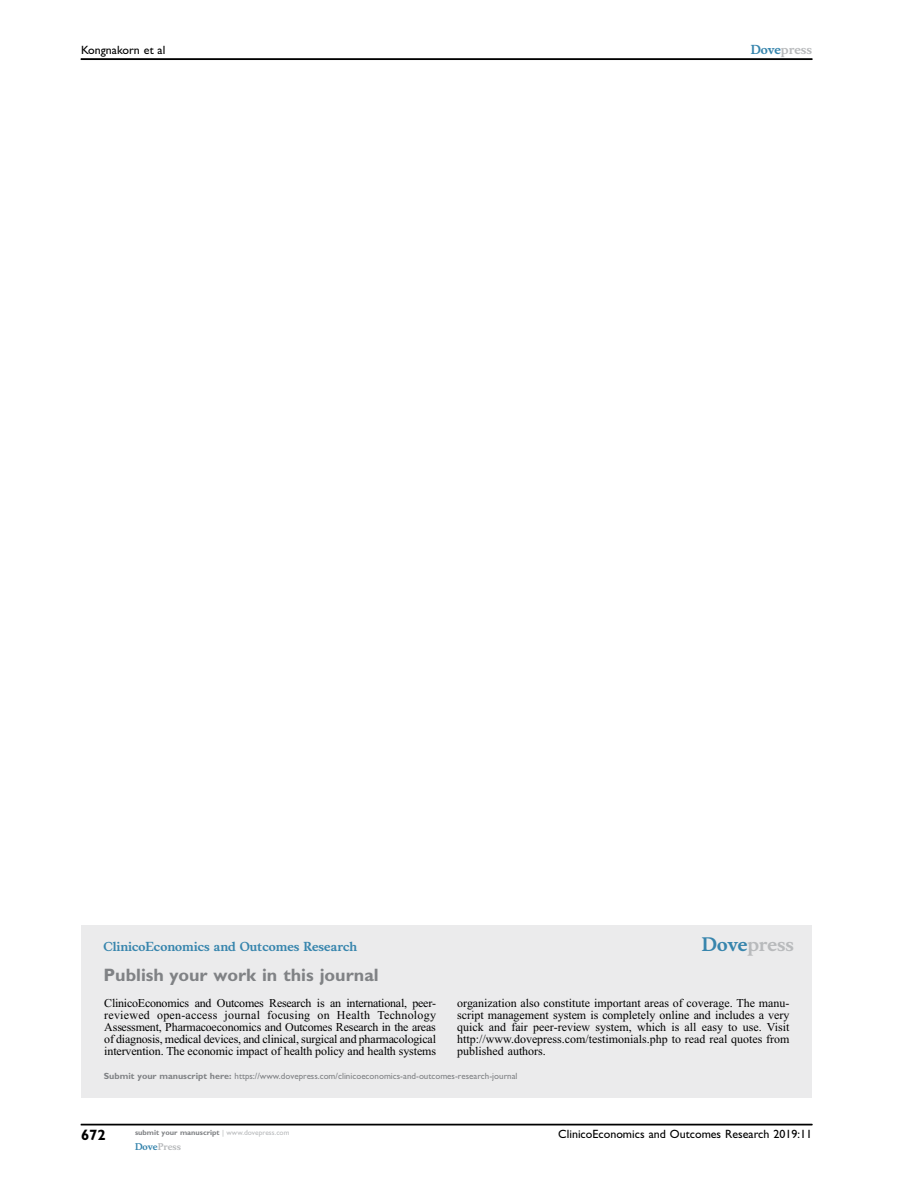
<style>
.page{position:relative;width:918px;height:1188px;background:#fff}
.page>*{position:absolute;margin:0;border:0;box-sizing:border-box;transform-origin:0 0}
.t1{font:18px "Adv T Tdd 0 b 0455.B";color:#808285}
.t2{font:18px "Adv OT14 f 6 c 37 d";color:#b8babc}
.t3{font:15px "Adv T Tdd 0 b 0455.B";color:#000}
.t4{font:12px/12px "Adv OT5843 c 571";letter-spacing:-.005em;color:#000;text-align:justify}
.t5{font:12px/12px "Adv TT5843 c 571";color:#000;text-align:justify}
.t6{font:12px "Adv TT96740 c 24";color:#000}
.t7{font:12px "Adv OT14 f 6 c 37 d";color:#3785ad}
.t8{font:12px "Adv OT14 f 6 c 37 d";color:#b8babc}
.t9{font:9px "Adv TT96740 c 24";color:#808285}
.t10{font:9px "Adv OT14 f 6 c 37 d";color:#b8babc}
.t11{font:7.5px "Adv T Tdd 0 b 0455.B";color:#808285}
.s1{color:#3785ad}
.s2{font-family:"Adv T Tdd 0 b 0455.B"}
.s3{font-family:"Adv TT96740 c 24";color:#b8babc}
</style>
<div class="page">
<div style="left:81px;top:925px;width:731px;height:149px;background:#ebebec"></div>
<div style="left:81px;top:987px;width:731px;height:111px;background:#ebebec"></div>
<hr style="left:81px;top:59px;width:731px;height:1px;background:#000">
<hr style="left:81px;top:1124px;width:731px;height:1px;background:#000">
<p class="t6" style="left:81px;top:45px;width:86px">Kongnakorn et al</p>
<p class="t8" style="left:751px;top:42px;width:63px"><span class="s1">Dove</span>press</p>
<p class="t7" style="left:103px;top:940px;width:255px">ClinicoEconomics and Outcomes Research</p>
<h1 class="t2" style="left:702px;top:935px;width:94px"><span class="s1">Dove</span>press</h1>
<h1 class="t1" style="left:103px;top:969px;width:277px">Publish your work in this journal</h1>
<p class="t4" style="left:104px;top:998px;width:333px">ClinicoEconomics and Outcomes Research is an international, peer&shy;reviewed open-access journal focusing on Health Technology Assessment, Pharmacoeconomics and Outcomes Research in the areas of diagnosis, medical devices, and clinical, surgical and pharmacological intervention. The economic impact of health policy and health systems</p>
<p class="t5" style="left:457px;top:998px;width:334px">organization also constitute important areas of coverage. The manu&shy;script management system is completely online and includes a very quick and fair peer-review system, which is all easy to use. Visit http://www.dovepress.com/testimonials.php to read real quotes from published authors.</p>
<p class="t9" style="left:104px;top:1073px;width:415px"><span class="s2">Submit your manuscript here:</span> https://www.dovepress.com/clinicoeconomics-and-outcomes-research-journal</p>
<p class="t11" style="left:135px;top:1130px;width:156px">submit your manuscript <span class="s3">| www.dovepress.com</span></p>
<p class="t10" style="left:135px;top:1142px;width:47px"><span class="s1">Dove</span>Press</p>
<p class="t3" style="left:81px;top:1130px;width:26px">672</p>
<p class="t6" style="left:558px;top:1130px;width:255px">ClinicoEconomics and Outcomes Research 2019:11</p>
</div>
